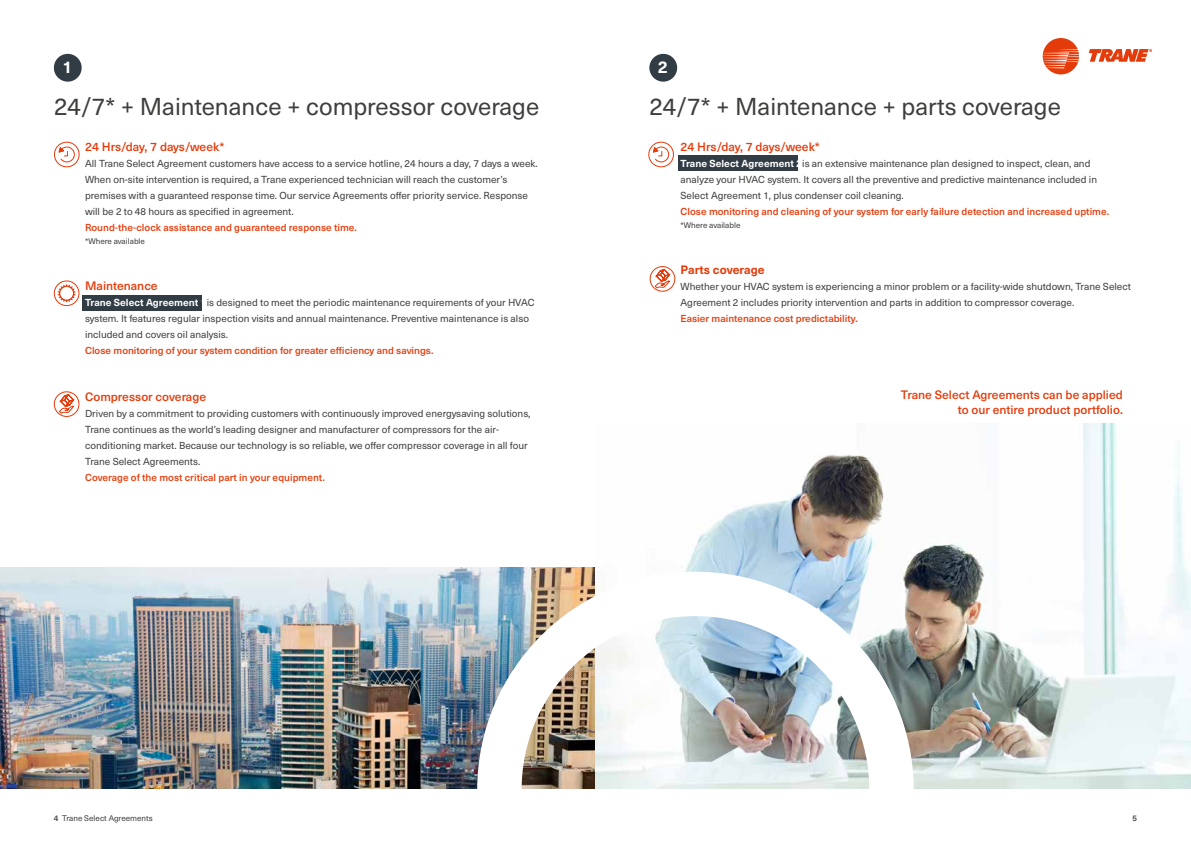
<style>
.page{position:relative;width:1191px;height:842px;background:#fff}
.page>*{position:absolute;margin:0;border:0;box-sizing:border-box;transform-origin:0 0}
.t1{font:24px "Neue Haas Unica W1 G";color:#3e3e3d}
.t2{font:700 16.8px "Neue Haas Unica W1 G";color:#fff}
.t3{font:500 12px/14.4px "Neue Haas Unica W1 G";color:#e43b0a;text-align:right}
.t4{font:700 12px "Neue Haas Unica W1 G";color:#e43b0a}
.t5{font:10px/16px "Neue Haas Unica W1 G";color:#3e3e3d}
.t6{font:500 10px "Neue Haas Unica W1 G";color:#e43b0a}
.t7{font:8px "Neue Haas Unica W1 G";color:#3e3e3d}
.t8{font:500 8px "Neue Haas Unica W1 G";color:#3e3e3d}
.s1{font-weight:700;color:#fff}
.s2{font-weight:500}
</style>
<div class="page">
<svg style="left:1042px;top:38px;width:37px;height:36px"></svg>
<svg style="left:1088px;top:49px;width:64px;height:13px"></svg>
<div style="left:678px;top:156px;width:119px;height:15px;background:#313c45"></div>
<img style="left:0;top:567px;width:595px;height:221px">
<img style="left:684px;top:423px;width:507px;height:365px">
<div style="left:82px;top:295px;width:119px;height:16px;background:#313c45"></div>
<div style="left:54px;top:54px;width:28px;height:28px;background:#313c45;border-radius:50%"></div>
<div style="left:649px;top:54px;width:28px;height:28px;background:#313c45;border-radius:50%"></div>
<img style="left:477px;top:572px;width:436px;height:217px">
<div style="left:54px;top:142px;width:26px;height:25px;border:1px solid #e43b0a;border-radius:50%"></div>
<svg style="left:58px;top:146px;width:17px;height:17px"></svg>
<div style="left:54px;top:280px;width:25px;height:26px;border:1px solid #e43b0a;border-radius:50%"></div>
<svg style="left:57px;top:284px;width:19px;height:19px"></svg>
<div style="left:60px;top:286px;width:14px;height:14px;background:#fff;border-radius:50%"></div>
<div style="left:59px;top:286px;width:15px;height:15px;border:1px solid #e43b0a;border-radius:50%"></div>
<div style="left:54px;top:391px;width:25px;height:26px;border:1px solid #e43b0a;border-radius:50%"></div>
<svg style="left:59px;top:394px;width:15px;height:20px"></svg>
<div style="left:648px;top:142px;width:26px;height:25px;border:1px solid #e43b0a;border-radius:50%"></div>
<svg style="left:652px;top:146px;width:17px;height:17px"></svg>
<div style="left:649px;top:266px;width:26px;height:26px;border:1px solid #e43b0a;border-radius:50%"></div>
<svg style="left:654px;top:269px;width:16px;height:19px"></svg>
<h2 class="t2" style="left:62px;top:55px;width:12px">1</h2>
<h2 class="t2" style="left:658px;top:55px;width:12px">2</h2>
<h1 class="t1" style="left:54px;top:88px;width:487px">24/7* + Maintenance + compressor coverage</h1>
<h1 class="t1" style="left:649px;top:88px;width:413px">24/7* + Maintenance + parts coverage</h1>
<p class="t3" style="left:85px;top:139px;width:141px">24 Hrs/day, 7 days/week*</p>
<p class="t5" style="left:85px;top:155px;width:454px">All Trane Select Agreement customers have access to a service hotline, 24 hours a day, 7 days a week.<br>When on-site intervention is required, a Trane experienced technician will reach the customer’s premises with a guaranteed response time. Our service Agreements offer priority service. Response will be 2 to 48 hours as specified in agreement.</p>
<p class="t6" style="left:85px;top:220px;width:273px">Round-the-clock assistance and guaranteed response time.</p>
<p class="t7" style="left:85px;top:235px;width:61px">*Where available</p>
<p class="t3" style="left:85px;top:278px;width:74px">Maintenance</p>
<p class="t5" style="left:85px;top:294px;width:451px"><span class="s1">Trane Select Agreement 1</span>is designed to meet the periodic maintenance requirements of your HVAC system. It features regular inspection visits and annual maintenance. Preventive maintenance is also included and covers oil analysis.</p>
<p class="t6" style="left:85px;top:343px;width:350px">Close monitoring of your system condition for greater efficiency and savings.</p>
<p class="t3" style="left:85px;top:389px;width:123px">Compressor coverage</p>
<p class="t5" style="left:85px;top:405px;width:447px">Driven by a commitment to providing customers with continuously improved energysaving solutions, Trane continues as the world’s leading designer and manufacturer of compressors for the air&shy;conditioning market. Because our technology is so reliable, we offer compressor coverage in all four Trane Select Agreements.</p>
<p class="t6" style="left:85px;top:470px;width:241px">Coverage of the most critical part in your equipment.</p>
<p class="t3" style="left:680px;top:139px;width:141px">24 Hrs/day, 7 days/week*</p>
<p class="t5" style="left:680px;top:155px;width:418px"><span class="s1">Trane Select Agreement 2</span>is an extensive maintenance plan designed to inspect, clean, and analyze your HVAC system. It covers all the preventive and predictive maintenance included in<br>Select Agreement 1, plus condenser coil cleaning.</p>
<p class="t6" style="left:680px;top:204px;width:430px">Close monitoring and cleaning of your system for early failure detection and increased uptime.</p>
<p class="t7" style="left:680px;top:219px;width:61px">*Where available</p>
<p class="t4" style="left:680px;top:261px;width:86px">Parts coverage</p>
<p class="t5" style="left:680px;top:278px;width:452px">Whether your HVAC system is experiencing a minor problem or a facility-wide shutdown, Trane Select<br>Agreement 2 includes priority intervention and parts in addition to compressor coverage.</p>
<p class="t6" style="left:680px;top:311px;width:179px">Easier maintenance cost predictability.</p>
<p class="t3" style="left:901px;top:387px;width:223px">Trane Select Agreements can be applied to our entire product portfolio.</p>
<p class="t7" style="left:54px;top:812px;width:100px"><span class="s2">4</span> Trane Select Agreements</p>
<p class="t8" style="left:1132px;top:812px;width:6px">5</p>
</div>
